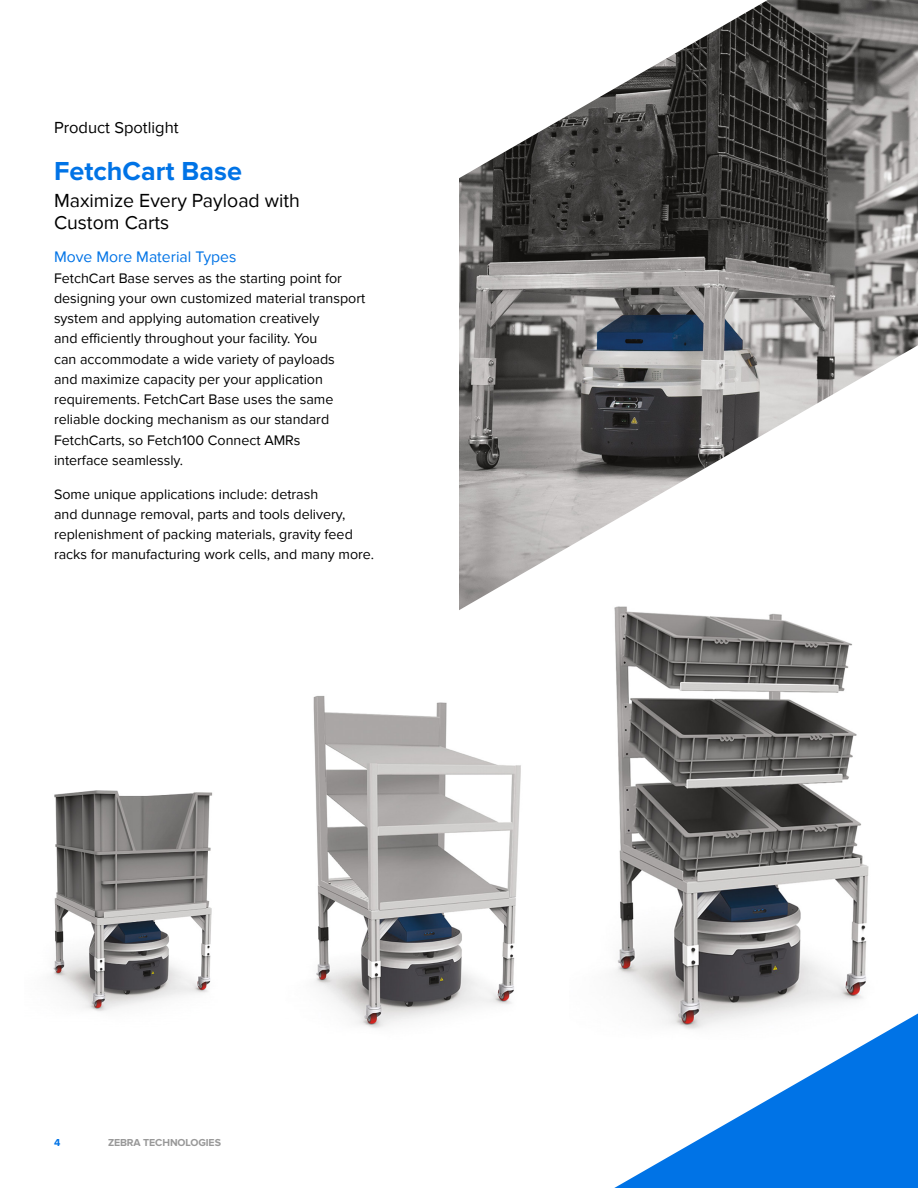
<style>
.page{position:relative;width:918px;height:1188px;background:#fff}
.page>*{position:absolute;margin:0;border:0;box-sizing:border-box;transform-origin:0 0}
.t1{font:700 27px "Proxima Nova";color:#0073e6}
.t2{font:19.5px/21.8px "Proxima Nova";color:#000}
.t3{font:16.5px "Proxima Nova";color:#000}
.t4{font:15.75px "Proxima Nova";color:#0073e6}
.t5{font:14.25px/20.2px "Proxima Nova";color:#000}
.t6{font:700 10.5px "Proxima Nova";letter-spacing:-.01em;color:#999}
.t7{font:700 10.5px "Proxima Nova";color:#0073e6}
</style>
<div class="page">
<img style="left:614px;top:610px;width:255px;height:404px">
<img style="left:459px;top:0;width:459px;height:610px">
<svg style="left:614px;top:1014px;width:304px;height:174px"></svg>
<img style="left:313px;top:696px;width:208px;height:332px">
<img style="left:51px;top:790px;width:162px;height:222px">
<p class="t3" style="left:54px;top:118px;width:126px">Product Spotlight</p>
<h1 class="t1" style="left:54px;top:158px;width:189px">FetchCart Base</h1>
<h2 class="t2" style="left:54px;top:190px;width:248px">Maximize Every Payload with<br>Custom Carts</h2>
<p class="t4" style="left:54px;top:248px;width:184px">Move More Material Types</p>
<p class="t5" style="left:54px;top:268px;width:313px">FetchCart Base serves as the starting point for designing your own customized material transport system and applying automation creatively<br>and efficiently throughout your facility. You<br>can accommodate a wide variety of payloads<br>and maximize capacity per your application requirements. FetchCart Base uses the same reliable docking mechanism as our standard FetchCarts, so Fetch100 Connect AMRs<br>interface seamlessly.</p>
<p class="t5" style="left:54px;top:484px;width:322px">Some unique applications include: detrash<br>and dunnage removal, parts and tools delivery, replenishment of packing materials, gravity feed racks for manufacturing work cells, and many more.</p>
<p class="t7" style="left:54px;top:1138px;width:8px">4</p>
<p class="t6" style="left:108px;top:1138px;width:114px">ZEBRA TECHNOLOGIES</p>
</div>
